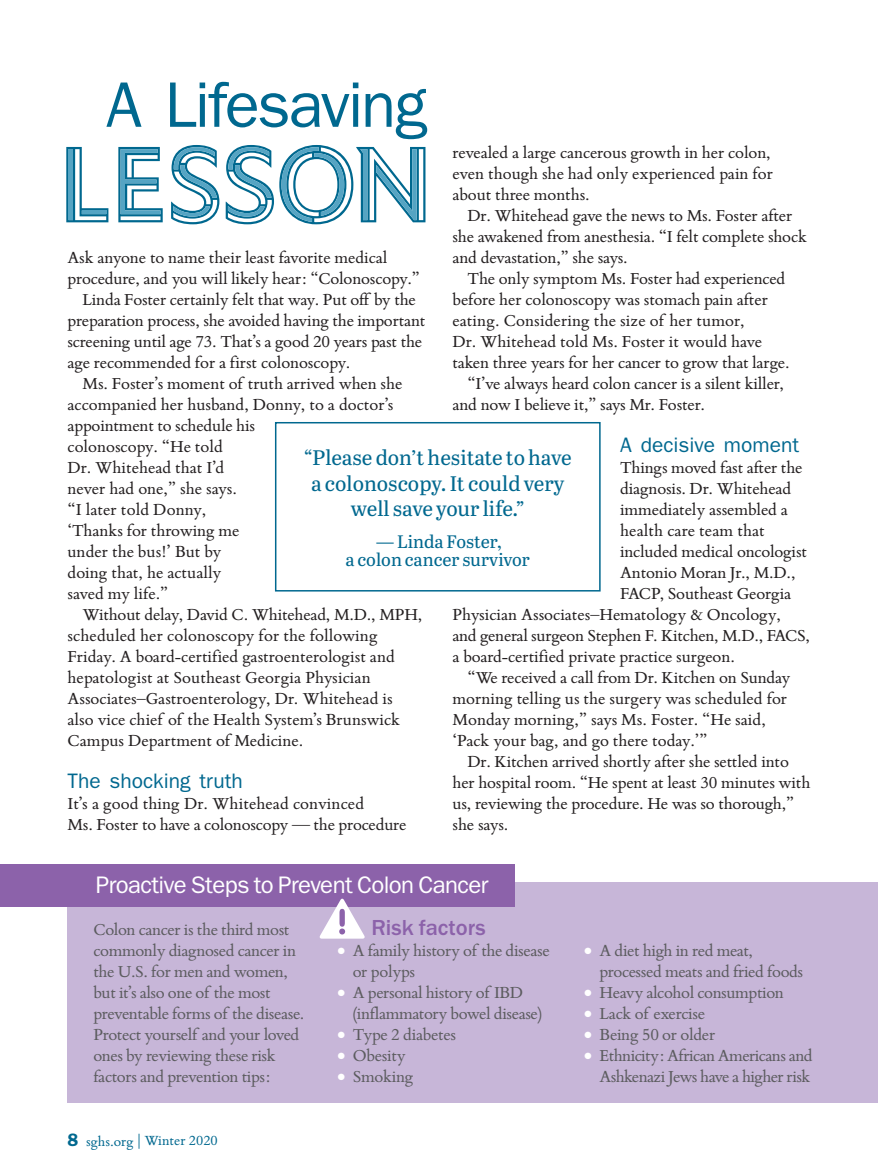
<style>
.page{position:relative;width:878px;height:1175px;background:#fff}
.page>*{position:absolute;margin:0;border:0;box-sizing:border-box;transform-origin:0 0}
._1_head_SE_Georgia{font:64.5px "ITC Franklin Gothic Std";letter-spacing:-.035em;color:#00688f}
._2_breaker_SEGeorgia{font:24px "ITC Franklin Gothic Std";letter-spacing:-.025em;color:#fff}
._2_breaker_SEGeorgia-2{font:500 22.5px "ITC Franklin Gothic Std";color:#8c62aa}
.blurb_main_SEGeorgia{font:21px/25.5px "Abril Text";color:#00688f;text-align:center}
._1_breaker_SE_Georgi{font:21px "ITC Franklin Gothic Std";color:#00688f}
._1_body_main_SE_Geor{font:18px/21px "Bembo Book MT Std";letter-spacing:-.01em;color:#231f20}
._1_body_no__SE_Georg{font:18px/21px "Bembo Book MT Std";letter-spacing:-.01em;color:#231f20}
._2_body_no__SEGeorgi{font:18px/21px "Bembo Book MT Std";letter-spacing:-.02em;color:#5c5c5f}
.blurb_main_SEGeorgia-2{font:18px/18px "Abril Text";color:#00688f;text-align:center}
.t1{font:15px "Bembo Book MT Std";color:#00688f}
.s1{color:#fff}
.s2{font-size:9px;color:#fff}
.s3{font-family:"ITC Franklin Gothic Std";font-weight:600;font-size:18px}
</style>
<div class="page">
<div style="left:275px;top:422px;width:325px;height:169px;border:2px solid #00688f"></div>
<div style="left:68px;top:882px;width:810px;height:220px;background:#c7b6d8"></div>
<div style="left:0;top:864px;width:514px;height:42px;background:#8c62aa"></div>
<svg style="left:66px;top:145px;width:359px;height:79px"></svg>
<svg style="left:319px;top:898px;width:46px;height:40px"></svg>
<p class="_1_head_SE_Georgia" style="left:106px;top:68px;width:323px">A Lifesaving</p>
<p class="_1_body_no__SE_Georg" style="left:452px;top:141px;width:322px">revealed a large cancerous growth in her colon, even though she had only experienced pain for about three months.</p>
<p class="_1_body_main_SE_Geor" style="left:452px;top:204px;width:356px;text-indent:15px">Dr. Whitehead gave the news to Ms. Foster after she awakened from anesthesia. “I felt complete shock and devastation,” she says.</p>
<p class="_1_body_main_SE_Geor" style="left:452px;top:267px;width:338px;text-indent:15px">The only symptom Ms. Foster had experienced before her colonoscopy was stomach pain after eating. Considering the size of her tumor,<br>Dr. Whitehead told Ms. Foster it would have taken three years for her cancer to grow that large.</p>
<p class="_1_body_main_SE_Geor" style="left:452px;top:372px;width:333px;text-indent:15px">“I’ve always heard colon cancer is a silent killer, and now I believe it,” says Mr. Foster.</p>
<p class="_1_breaker_SE_Georgi" style="left:620px;top:432px;width:180px">A decisive moment</p>
<p class="_1_body_no__SE_Georg" style="left:620px;top:456px;width:184px">Things moved fast after the</p>
<p class="_1_body_no__SE_Georg" style="left:620px;top:477px;width:172px">diagnosis. Dr. Whitehead</p>
<p class="_1_body_no__SE_Georg" style="left:620px;top:498px;width:169px">immediately assembled a</p>
<p class="_1_body_no__SE_Georg" style="left:620px;top:519px;width:146px">health care team that</p>
<p class="_1_body_no__SE_Georg" style="left:620px;top:540px;width:188px">included medical oncologist</p>
<p class="_1_body_no__SE_Georg" style="left:620px;top:561px;width:177px">Antonio Moran Jr., M.D.,</p>
<p class="_1_body_no__SE_Georg" style="left:620px;top:582px;width:172px">FACP, Southeast Georgia</p>
<p class="_1_body_no__SE_Georg" style="left:452px;top:603px;width:330px">Physician Associates–Hematology &amp; Oncology,</p>
<p class="_1_body_no__SE_Georg" style="left:452px;top:624px;width:359px">and general surgeon Stephen F. Kitchen, M.D., FACS,</p>
<p class="_1_body_no__SE_Georg" style="left:452px;top:645px;width:284px">a board-certified private practice surgeon.</p>
<p class="_1_body_main_SE_Geor" style="left:452px;top:666px;width:339px;text-indent:15px">“We received a call from Dr. Kitchen on Sunday morning telling us the surgery was scheduled for Monday morning,” says Ms. Foster. “He said, ‘Pack your bag, and go there today.’”</p>
<p class="_1_body_main_SE_Geor" style="left:452px;top:750px;width:359px;text-indent:15px">Dr. Kitchen arrived shortly after she settled into her hospital room. “He spent at least 30 minutes with us, reviewing the procedure. He was so thorough,” she says.</p>
<p class="_1_body_no__SE_Georg" style="left:68px;top:246px;width:354px">Ask anyone to name their least favorite medical procedure, and you will likely hear: “Colonoscopy.”</p>
<p class="_1_body_main_SE_Geor" style="left:68px;top:288px;width:359px;text-indent:15px">Linda Foster certainly felt that way. Put off by the preparation process, she avoided having the important screening until age 73. That’s a good 20 years past the age recommended for a first colonoscopy.</p>
<p class="_1_body_main_SE_Geor" style="left:68px;top:372px;width:336px;text-indent:15px">Ms. Foster’s moment of truth arrived when she accompanied her husband, Donny, to a doctor’s appointment to schedule his<br>colonoscopy. “He told<br>Dr. Whitehead that I’d<br>never had one,” she says.<br>“I later told Donny,<br>‘Thanks for throwing me<br>under the bus!’ But by<br>doing that, he actually<br>saved my life.”</p>
<p class="_1_body_main_SE_Geor" style="left:68px;top:603px;width:356px;text-indent:15px">Without delay, David C. Whitehead, M.D., MPH, scheduled her colonoscopy for the following Friday. A board-certified gastroenterologist and hepatologist at Southeast Georgia Physician Associates–Gastroenterology, Dr. Whitehead is also vice chief of the Health System’s Brunswick Campus Department of Medicine.</p>
<p class="_1_breaker_SE_Georgi" style="left:68px;top:768px;width:177px">The shocking truth</p>
<p class="_1_body_no__SE_Georg" style="left:68px;top:792px;width:340px">It’s a good thing Dr. Whitehead convinced<br>Ms. Foster to have a colonoscopy — the procedure</p>
<p class="blurb_main_SEGeorgia" style="left:304px;top:444px;width:269px">“Please don’t hesitate to have a colonoscopy. It could very well save your life.”</p>
<p class="blurb_main_SEGeorgia-2" style="left:345px;top:532px;width:186px">— Linda Foster,<br>a colon cancer survivor</p>
<p class="_2_breaker_SEGeorgia" style="left:96px;top:871px;width:394px">Proactive Steps to Prevent Colon Cancer</p>
<p class="_2_body_no__SEGeorgi" style="left:93px;top:918px;width:212px">Colon cancer is the third most commonly diagnosed cancer in the U.S. for men and women, but it’s also one of the most preventable forms of the disease.<br>Protect yourself and your loved ones by reviewing these risk factors and prevention tips:</p>
<p class="_2_breaker_SEGeorgia-2" style="left:371px;top:914px;width:116px">Risk factors</p>
<p class="_2_body_no__SEGeorgi" style="left:353px;top:939px;width:198px;text-indent:-15px"><span class="s1">●</span><span class="s2">●</span> A family history of the disease or polyps</p>
<p class="_2_body_no__SEGeorgi" style="left:353px;top:981px;width:191px;text-indent:-15px"><span class="s1">●</span><span class="s2">●</span> A personal history of IBD (inflammatory bowel disease)</p>
<p class="_2_body_no__SEGeorgi" style="left:338px;top:1023px;width:120px"><span class="s1">●</span><span class="s2">●</span> Type 2 diabetes</p>
<p class="_2_body_no__SEGeorgi" style="left:338px;top:1044px;width:69px"><span class="s1">●</span><span class="s2">●</span> Obesity</p>
<p class="_2_body_no__SEGeorgi" style="left:338px;top:1065px;width:77px"><span class="s1">●</span><span class="s2">●</span> Smoking</p>
<p class="t1" style="left:68px;top:1130px;width:152px"><span class="s3">8</span> sghs.org | Winter 2020</p>
<p class="_2_body_no__SEGeorgi" style="left:599px;top:939px;width:205px;text-indent:-15px"><span class="s1">●</span><span class="s2">●</span> A diet high in red meat, processed meats and fried foods</p>
<p class="_2_body_no__SEGeorgi" style="left:584px;top:981px;width:201px"><span class="s1">●</span><span class="s2">●</span> Heavy alcohol consumption</p>
<p class="_2_body_no__SEGeorgi" style="left:584px;top:1002px;width:122px"><span class="s1">●</span><span class="s2">●</span> Lack of exercise</p>
<p class="_2_body_no__SEGeorgi" style="left:584px;top:1023px;width:132px"><span class="s1">●</span><span class="s2">●</span> Being 50 or older</p>
<p class="_2_body_no__SEGeorgi" style="left:584px;top:1044px;width:230px;text-align:right"><span class="s1">●</span><span class="s2">●</span> Ethnicity: African Americans and<br>Ashkenazi Jews have a higher risk</p>
</div>
